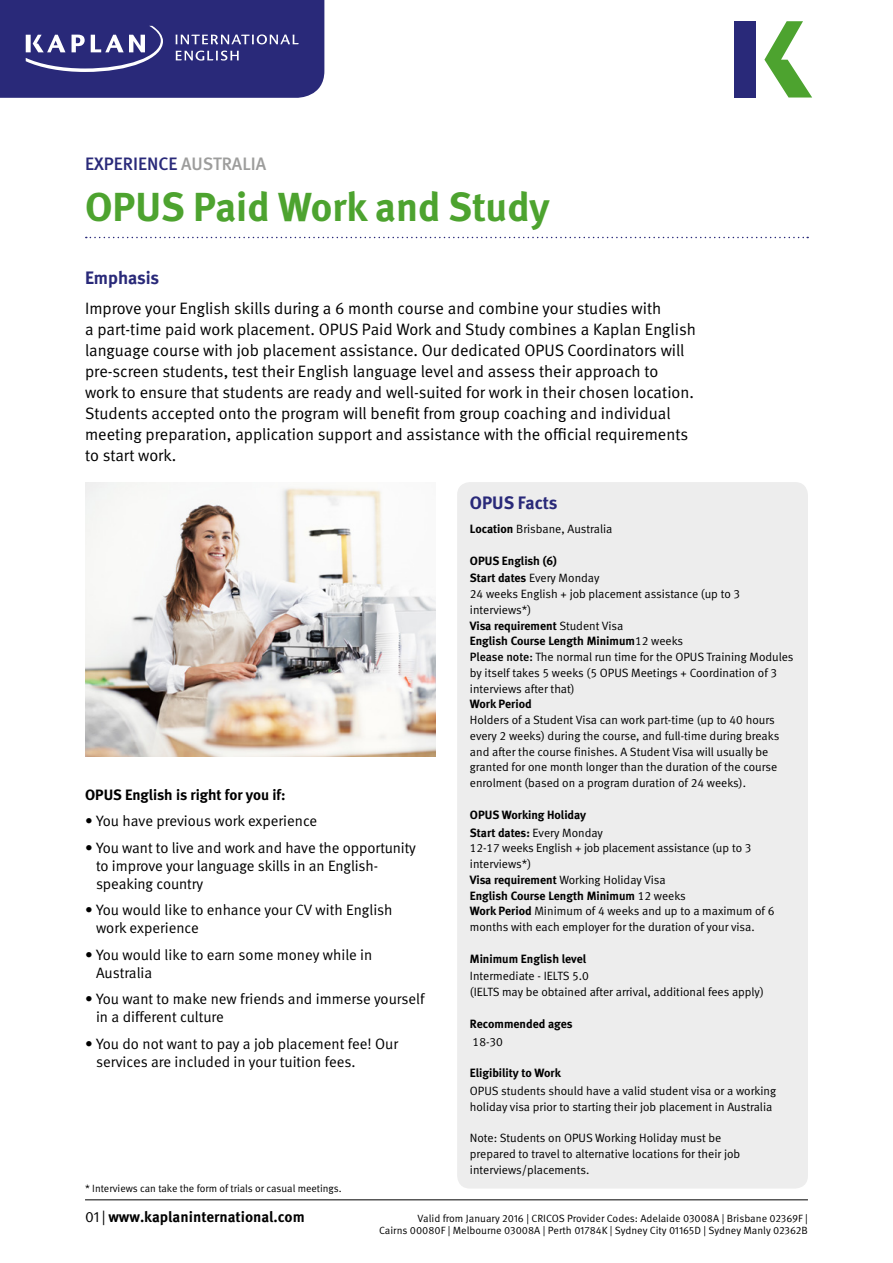
<style>
.page{position:relative;width:893px;height:1263px;background:#fff}
.page>*{position:absolute;margin:0;border:0;box-sizing:border-box;transform-origin:0 0}
.t1{font:40.5px "Meta Bold LF";color:#4da32f}
.t2{font:18px "Meta Medium LF";color:#292979}
.t3{font:18px "Meta Bold LF";color:#292979}
.t4{font:16.5px/21px "Meta Normal LF";color:#000}
.t5{font:15px/18px "Meta Normal LF";letter-spacing:-.005em;color:#000}
.t6{font:700 15px "Meta Pro";color:#000}
.t7{font:15px "Meta Bold LF";color:#000}
.t8{font:12px/15.8px "Meta Normal LF";color:#000}
.t9{font:12px/15.8px "Meta Bold LF";color:#000}
.t10{font:10.5px/12px "Meta Pro Norm";color:#000;text-align:right}
.t11{font:10.5px "Meta Normal LF";color:#000}
.s1{color:#9d9d9c}
.s2{font-family:"Meta Bold LF"}
.s3{font-family:"Meta Normal LF"}
.s4{font-family:"Meta Medium LF"}
.s5{font-family:"Meta Pro Norm";font-weight:400}
</style>
<div class="page">
<svg style="left:0;top:0;width:324px;height:98px"></svg>
<svg style="left:86px;top:237px;width:722px;height:1px"></svg>
<hr style="left:85px;top:1199px;width:723px;height:1px;background:#000">
<div style="left:734px;top:21px;width:22px;height:77px;background:#292979"></div>
<svg style="left:764px;top:21px;width:48px;height:77px"></svg>
<div style="left:457px;top:482px;width:351px;height:706px;background:#ededed;border-radius:13px"></div>
<img style="left:85px;top:482px;width:351px;height:274px">
<h2 class="t2" style="left:85px;top:154px;width:183px">EXPERIENCE <span class="s1">AUSTRALIA</span></h2>
<h1 class="t1" style="left:85px;top:183px;width:466px">OPUS Paid Work and Study</h1>
<h2 class="t3" style="left:85px;top:267px;width:76px">Emphasis</h2>
<p class="t4" style="left:85px;top:297px;width:612px">Improve your English skills during a 6 month course and combine your studies with<br>a part-time paid work placement. OPUS Paid Work and Study combines a Kaplan English language course with job placement assistance. Our dedicated OPUS Coordinators will pre-screen students, test their English language level and assess their approach to work to ensure that students are ready and well-suited for work in their chosen location.<br>Students accepted onto the program will benefit from group coaching and individual meeting preparation, application support and assistance with the official requirements to start work.</p>
<p class="t7" style="left:85px;top:786px;width:202px">OPUS English is right for you if:</p>
<p class="t5" style="left:85px;top:812px;width:234px">• You have previous work experience</p>
<p class="t5" style="left:96px;top:838px;width:321px;text-indent:-11px">• You want to live and work and have the opportunity to improve your language skills in an English&shy;speaking country</p>
<p class="t5" style="left:96px;top:901px;width:298px;text-indent:-11px">• You would like to enhance your CV with English work experience</p>
<p class="t5" style="left:96px;top:945px;width:278px;text-indent:-11px">• You would like to earn some money while in<br>Australia</p>
<p class="t5" style="left:96px;top:990px;width:330px;text-indent:-11px">• You want to make new friends and immerse yourself in a different culture</p>
<p class="t5" style="left:96px;top:1034px;width:303px;text-indent:-11px">• You do not want to pay a job placement fee! Our services are included in your tuition fees.</p>
<p class="t11" style="left:85px;top:1182px;width:258px">* Interviews can take the form of trials or casual meetings.</p>
<h2 class="t3" style="left:470px;top:492px;width:89px">OPUS Facts</h2>
<p class="t8" style="left:470px;top:521px;width:144px"><span class="s2">Location</span> Brisbane, Australia</p>
<p class="t9" style="left:470px;top:552px;width:89px">OPUS English (6)</p>
<p class="t8" style="left:470px;top:570px;width:272px"><span class="s2">Start dates</span> Every Monday<br>24 weeks English + job placement assistance (up to 3 interviews*)</p>
<p class="t9" style="left:470px;top:617px;width:215px">Visa requirement <span class="s3">Student Visa<br></span>English Course Length Minimum<span class="s3">12 weeks</span></p>
<p class="t8" style="left:470px;top:649px;width:325px"><span class="s4">Please note:</span> The normal run time for the OPUS Training Modules by itself takes 5 weeks (5 OPUS Meetings + Coordination of 3 interviews after that)</p>
<p class="t9" style="left:470px;top:696px;width:63px">Work Period</p>
<p class="t8" style="left:470px;top:712px;width:311px">Holders of a Student Visa can work part-time (up to 40 hours every 2 weeks) during the course, and full-time during breaks and after the course finishes. A Student Visa will usually be granted for one month longer than the duration of the course enrolment (based on a program duration of 24 weeks).</p>
<p class="t9" style="left:470px;top:805px;width:135px;line-height:17.9px">OPUS Working Holiday<br>Start dates: <span class="s3">Every Monday</span></p>
<p class="t8" style="left:470px;top:840px;width:283px">12-17 weeks English + job placement assistance (up to 3 interviews*)<br><span class="s2">Visa requirement</span> Working Holiday Visa</p>
<p class="t9" style="left:470px;top:887px;width:218px">English Course Length Minimum <span class="s3">12 weeks</span></p>
<p class="t8" style="left:470px;top:903px;width:306px"><span class="s2">Work Period</span> Minimum of 4 weeks and up to a maximum of 6 months with each employer for the duration of your visa.</p>
<p class="t9" style="left:470px;top:950px;width:118px">Minimum English level</p>
<p class="t8" style="left:470px;top:968px;width:295px">Intermediate - IELTS 5.0<br>(IELTS may be obtained after arrival, additional fees apply)</p>
<p class="t9" style="left:470px;top:1015px;width:104px">Recommended ages</p>
<p class="t8" style="left:473px;top:1033px;width:32px">18-30</p>
<p class="t9" style="left:470px;top:1065px;width:93px">Eligibility to Work</p>
<p class="t8" style="left:470px;top:1083px;width:308px">OPUS students should have a valid student visa or a working holiday visa prior to starting their job placement in Australia</p>
<p class="t8" style="left:470px;top:1130px;width:272px">Note: Students on OPUS Working Holiday must be prepared to travel to alternative locations for their job interviews/placements.</p>
<p class="t6" style="left:85px;top:1205px;width:221px"><span class="s5">01 |</span> www.kaplaninternational.com</p>
<p class="t10" style="left:379px;top:1212px;width:430px">Valid from January 2016 | CRICOS Provider Codes: Adelaide 03008A | Brisbane 02369F |<br>Cairns 00080F | Melbourne 03008A | Perth 01784K | Sydney City 01165D | Sydney Manly 02362B</p>
</div>
